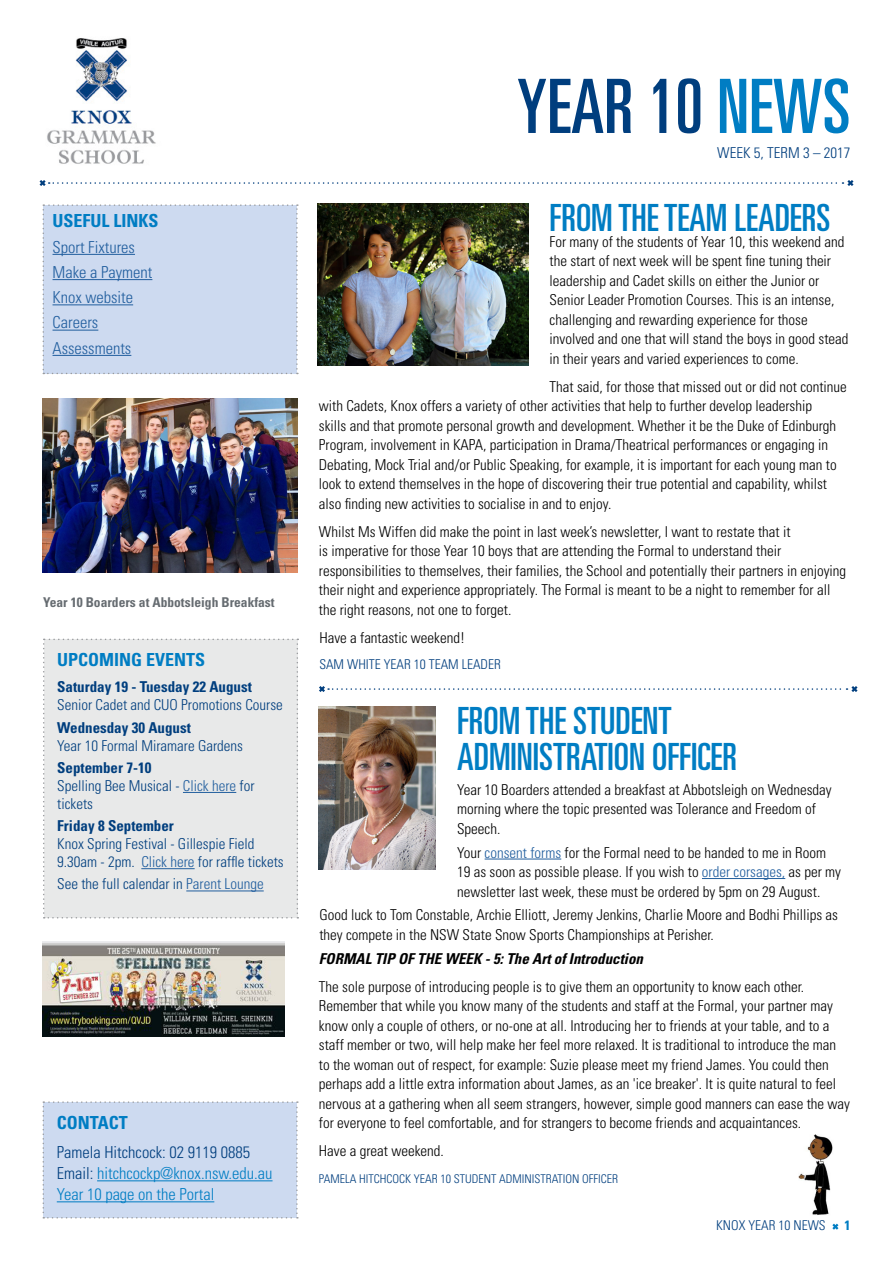
<style>
.page{position:relative;width:893px;height:1263px;background:#fff}
.page>*{position:absolute;margin:0;border:0;box-sizing:border-box;transform-origin:0 0}
.t1{font:ultra-condensed 75px "Univers LT Std";color:#003e7e}
.t2{font:ultra-condensed 37.5px/36px "Univers LT Std";color:#007dc3}
.t3{font:700 condensed 18px "Univers LT Std";color:#007dc3}
.t4{font:300 condensed 16.5px/21px "Univers LT Std";color:#007dc3}
.t5{font:300 condensed 16.5px/25.2px "Univers LT Std";color:#215e9e}
.t6{font:300 condensed 15px/19.5px "Univers LT Std";color:#000}
.t7{font:300 condensed 15px/18px "Univers LT Std";color:#003e7e}
.t8{font:700 condensed 15px "Univers LT Std";color:#003e7e}
.t9{font:italic 700 condensed 15px "Univers LT Std";color:#000}
.t10{font:300 condensed 13.5px "Univers LT Std";color:#003e7e}
.t11{font:700 condensed 13.5px "Univers LT Std";color:#666c71}
.t12{font:700 condensed 13.5px "Univers LT Std";color:#007dc3}
.t13{font:300 condensed 12px "Univers LT Std";color:#003e7e}
.s1{color:#007dc3}
.s2{font-weight:700}
.s3{color:#215e9e}
.s4{color:#003e7e}
</style>
<div class="page">
<svg style="left:39px;top:180px;width:815px;height:6px"></svg>
<svg style="left:832px;top:1223px;width:7px;height:7px"></svg>
<img style="left:47px;top:38px;width:109px;height:126px">
<div style="left:43px;top:1101px;width:255px;height:117px;background:#cddaf0"></div>
<svg style="left:319px;top:686px;width:539px;height:6px"></svg>
<img style="left:43px;top:398px;width:255px;height:175px">
<div style="left:43px;top:639px;width:255px;height:279px;background:#e8e9e9"></div>
<hr style="left:485px;top:859px;width:76px;height:1px;background:#215e9e">
<hr style="left:702px;top:878px;width:83px;height:1px;background:#215e9e">
<img style="left:319px;top:707px;width:117px;height:162px">
<img style="left:318px;top:203px;width:210px;height:163px">
<div style="left:43px;top:204px;width:255px;height:170px;background:#cddaf0"></div>
<img style="left:43px;top:941px;width:241px;height:95px">
<img style="left:798px;top:1134px;width:35px;height:81px">
<h1 class="t1" style="left:517px;top:64px;width:335px">YEAR 10 <span class="s1">NEWS</span></h1>
<p class="t7" style="left:717px;top:143px;width:135px">WEEK 5, TERM 3 – 2017</p>
<p class="t3" style="left:53px;top:210px;width:108px">USEFUL LINKS</p>
<h2 class="t2" style="left:550px;top:199px;width:282px">FROM THE TEAM LEADERS</h2>
<p class="t5" style="left:53px;top:234px;width:101px">Sport Fixtures<br>Make a Payment<br>Knox website<br>Careers<br>Assessments</p>
<p class="t6" style="left:550px;top:232px;width:300px">For many of the students of Year 10, this weekend and the start of next week will be spent fine tuning their leadership and Cadet skills on either the Junior or Senior Leader Promotion Courses. This is an intense, challenging and rewarding experience for those involved and one that will stand the boys in good stead in their years and varied experiences to come.</p>
<p class="t6" style="left:319px;top:377px;width:530px;text-indent:231px">That said, for those that missed out or did not continue with Cadets, Knox offers a variety of other activities that help to further develop leadership<br>skills and that promote personal growth and development. Whether it be the Duke of Edinburgh Program, involvement in KAPA, participation in Drama/Theatrical performances or engaging in Debating, Mock Trial and/or Public Speaking, for example, it is important for each young man to look to extend themselves in the hope of discovering their true potential and capability, whilst also finding new activities to socialise in and to enjoy.</p>
<p class="t6" style="left:319px;top:522px;width:529px">Whilst Ms Wiffen did make the point in last week’s newsletter, I want to restate that it<br>is imperative for those Year 10 boys that are attending the Formal to understand their responsibilities to themselves, their families, the School and potentially their partners in enjoying their night and experience appropriately. The Formal is meant to be a night to remember for all the right reasons, not one to forget.</p>
<p class="t6" style="left:319px;top:628px;width:147px">Have a fantastic weekend!</p>
<p class="t10" style="left:319px;top:656px;width:183px">SAM WHITE YEAR 10 TEAM LEADER</p>
<p class="t11" style="left:43px;top:594px;width:233px">Year 10 Boarders at Abbotsleigh Breakfast</p>
<p class="t3" style="left:57px;top:648px;width:150px">UPCOMING EVENTS</p>
<p class="t8" style="left:57px;top:678px;width:196px">Saturday 19 - Tuesday 22 August</p>
<p class="t7" style="left:57px;top:696px;width:227px">Senior Cadet and CUO Promotions Course</p>
<p class="t8" style="left:57px;top:718px;width:135px">Wednesday 30 August</p>
<p class="t7" style="left:57px;top:736px;width:187px">Year 10 Formal Miramare Gardens</p>
<p class="t7" style="left:57px;top:759px;width:199px"><span class="s2">September 7-10<br></span>Spelling Bee Musical - <span class="s3">Click here</span> for tickets</p>
<p class="t8" style="left:57px;top:817px;width:118px">Friday 8 September</p>
<p class="t7" style="left:57px;top:835px;width:228px">Knox Spring Festival - Gillespie Field<br>9.30am - 2pm. <span class="s3">Click here</span> for raffle tickets</p>
<p class="t7" style="left:57px;top:875px;width:208px">See the full calendar in <span class="s3">Parent Lounge</span></p>
<h2 class="t2" style="left:457px;top:703px;width:281px">FROM THE STUDENT<br>ADMINISTRATION OFFICER</h2>
<p class="t6" style="left:457px;top:780px;width:376px">Year 10 Boarders attended a breakfast at Abbotsleigh on Wednesday morning where the topic presented was Tolerance and Freedom of<br>Speech.</p>
<p class="t6" style="left:457px;top:842px;width:385px">Your <span class="s3">consent forms</span> for the Formal need to be handed to me in Room<br>19 as soon as possible please. If you wish to <span class="s3">order corsages,</span> as per my newsletter last week, these must be ordered by 5pm on 29 August.</p>
<p class="t6" style="left:319px;top:905px;width:520px">Good luck to Tom Constable, Archie Elliott, Jeremy Jenkins, Charlie Moore and Bodhi Phillips as they compete in the NSW State Snow Sports Championships at Perisher.</p>
<p class="t9" style="left:319px;top:949px;width:326px">FORMAL TIP OF THE WEEK - 5: The Art of Introduction</p>
<p class="t6" style="left:319px;top:976px;width:533px">The sole purpose of introducing people is to give them an opportunity to know each other.<br>Remember that while you know many of the students and staff at the Formal, your partner may know only a couple of others, or no-one at all. Introducing her to friends at your table, and to a staff member or two, will help make her feel more relaxed. It is traditional to introduce the man to the woman out of respect, for example: Suzie please meet my friend James. You could then perhaps add a little extra information about James, as an 'ice breaker'. It is quite natural to feel nervous at a gathering when all seem strangers, however, simple good manners can ease the way for everyone to feel comfortable, and for strangers to become friends and acquaintances.</p>
<p class="t6" style="left:319px;top:1141px;width:126px">Have a great weekend.</p>
<p class="t13" style="left:319px;top:1171px;width:301px">PAMELA HITCHCOCK YEAR 10 STUDENT ADMINISTRATION OFFICER</p>
<p class="t3" style="left:57px;top:1111px;width:72px">CONTACT</p>
<p class="t4" style="left:57px;top:1142px;width:217px"><span class="s4">Pamela Hitchcock: 02 9119 0885<br>Email:</span> hitchcockp@knox.nsw.edu.au<br>Year 10 page on the Portal</p>
<p class="t10" style="left:716px;top:1217px;width:111px">KNOX YEAR 10 NEWS</p>
<p class="t12" style="left:844px;top:1217px;width:7px">1</p>
</div>
